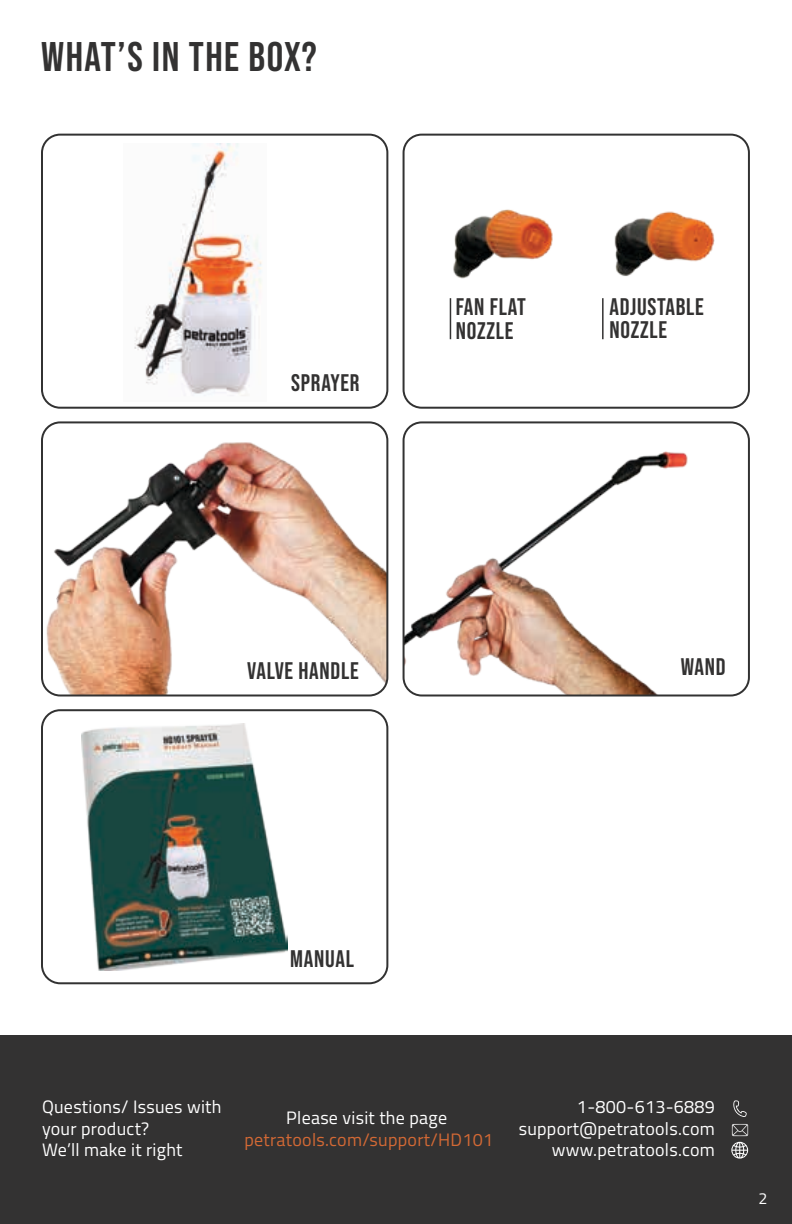
<style>
.page{position:relative;width:792px;height:1224px;background:#fff}
.page>*{position:absolute;margin:0;border:0;box-sizing:border-box;transform-origin:0 0}
.t1{font:700 41.4px "Bebas Neue Pro";letter-spacing:.035em;color:#333232}
.t2{font:700 24px/22.4px "Bebas Neue Pro";letter-spacing:.03em;color:#333232}
.t3{font:18px/21.6px "Titillium Web";letter-spacing:.015em;color:#fff}
.t4{font:18px "Titillium Web";letter-spacing:.015em;color:#d36935}
.t5{font:16px "Titillium Web";color:#fff}
</style>
<div class="page">
<img style="left:404px;top:424px;width:284px;height:270px">
<div style="left:403px;top:421px;width:347px;height:276px;border:2px solid #323232;border-radius:18px"></div>
<img style="left:44px;top:424px;width:343px;height:270px">
<div style="left:41px;top:421px;width:347px;height:276px;border:2px solid #323232;border-radius:18px"></div>
<img style="left:82px;top:723px;width:205px;height:247px">
<hr style="left:602px;top:298px;width:2px;height:41px;background:#333232">
<hr style="left:450px;top:298px;width:1px;height:41px;background:#333232">
<div style="left:0;top:1036px;width:792px;height:188px;background:#333232"></div>
<div style="left:41px;top:134px;width:347px;height:275px;border:2px solid #323232;border-radius:18px"></div>
<div style="left:41px;top:709px;width:347px;height:275px;border:2px solid #323232;border-radius:18px"></div>
<div style="left:403px;top:134px;width:347px;height:275px;border:2px solid #323232;border-radius:18px"></div>
<img style="left:134px;top:144px;width:128px;height:252px">
<svg style="left:733px;top:1100px;width:14px;height:17px"></svg>
<svg style="left:732px;top:1124px;width:16px;height:12px"></svg>
<svg style="left:731px;top:1142px;width:17px;height:17px"></svg>
<img style="left:453px;top:209px;width:262px;height:70px">
<h1 class="t1" style="left:41px;top:33px;width:277px">WHAT’S IN THE BOX?</h1>
<h2 class="t2" style="left:291px;top:372px;width:70px">SPRAYER</h2>
<h2 class="t2" style="left:456px;top:295px;width:72px;line-height:24px">FAN FLAT<br>NOZZLE</h2>
<h2 class="t2" style="left:610px;top:295px;width:96px">ADJUSTABLE<br>NOZZLE</h2>
<h2 class="t2" style="left:247px;top:659px;width:113px">VALVE HANDLE</h2>
<h2 class="t2" style="left:681px;top:655px;width:46px">WAND</h2>
<h2 class="t2" style="left:290px;top:947px;width:65px">MANUAL</h2>
<p class="t3" style="left:42px;top:1095px;width:181px">Questions/ Issues with your product?<br>We’ll make it right</p>
<p class="t3" style="left:519px;top:1095px;width:198px;text-align:right">1-800-613-6889 support@petratools.com www.petratools.com</p>
<p class="t3" style="left:286px;top:1106px;width:162px">Please visit the page</p>
<p class="t4" style="left:244px;top:1126px;width:250px">petratools.com/support/HD101</p>
<p class="t5" style="left:758px;top:1186px;width:10px">2</p>
</div>
